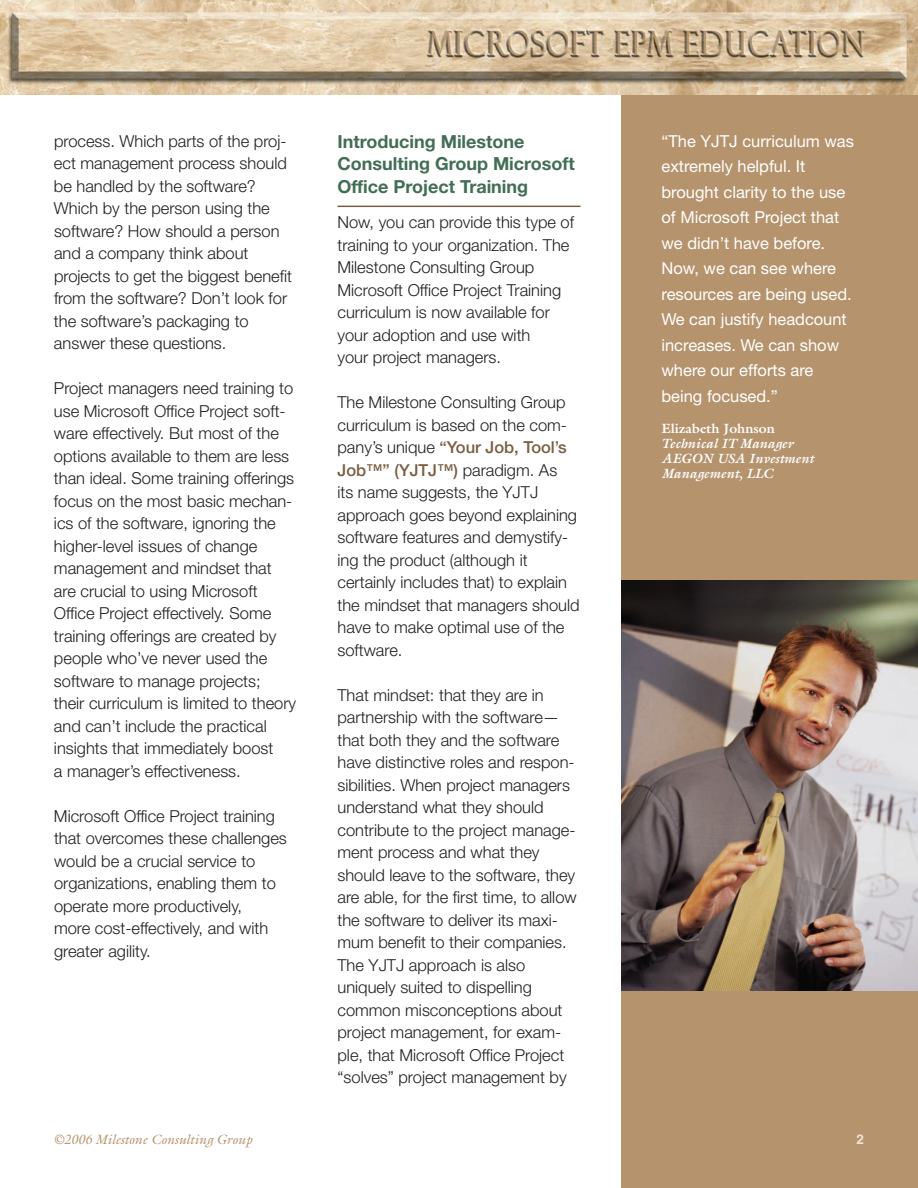
<style>
.page{position:relative;width:918px;height:1188px;background:#fff}
.page>*{position:absolute;margin:0;border:0;box-sizing:border-box;transform-origin:0 0}
.t1{font:700 18px/22.5px "Helvetica Neue";color:#426d56}
.t2{font:300 16.5px/22.5px "Helvetica Neue";color:#231f20}
.t3{font:16.5px/25.5px "Helvetica Neue";color:#fff}
.t4{font:italic 700 13.5px/15px "Galliard";color:#fff}
.t5{font:italic 13.5px "Galliard";color:#b5936d}
.t6{font:700 13.5px "Galliard";color:#fff}
.t7{font:700 13.5px "Helvetica";color:#ede4d8}
.s1{font-weight:500;color:#785f42}
</style>
<div class="page">
<div style="left:621px;top:92px;width:297px;height:1096px;background:#b5936d"></div>
<img style="left:0;top:0;width:918px;height:94px">
<hr style="left:338px;top:206px;width:242px;height:1px;background:#785f42">
<img style="left:621px;top:580px;width:297px;height:411px">
<p class="t2" style="left:54px;top:131px;width:240px">process. Which parts of the proj&shy;ect management process should be handled by the software?<br>Which by the person using the software? How should a person and a company think about projects to get the biggest benefit from the software? Don’t look for the software’s packaging to answer these questions.</p>
<p class="t2" style="left:54px;top:379px;width:244px">Project managers need training to use Microsoft Office Project soft&shy;ware effectively. But most of the options available to them are less than ideal. Some training offerings focus on the most basic mechan&shy;ics of the software, ignoring the higher-level issues of change management and mindset that are crucial to using Microsoft<br>Office Project effectively. Some training offerings are created by people who’ve never used the software to manage projects;<br>their curriculum is limited to theory and can’t include the practical insights that immediately boost<br>a manager’s effectiveness.</p>
<p class="t2" style="left:54px;top:806px;width:234px">Microsoft Office Project training that overcomes these challenges would be a crucial service to organizations, enabling them to operate more productively,<br>more cost-effectively, and with greater agility.</p>
<p class="t1" style="left:338px;top:132px;width:239px">Introducing Milestone<br>Consulting Group Microsoft<br>Office Project Training</p>
<p class="t2" style="left:337px;top:213px;width:238px">Now, you can provide this type of training to your organization. The<br>Milestone Consulting Group<br>Microsoft Office Project Training curriculum is now available for your adoption and use with<br>your project managers.</p>
<p class="t2" style="left:337px;top:393px;width:244px">The Milestone Consulting Group curriculum is based on the com&shy;pany’s unique <span class="s1">“Your Job, Tool’s<br>Job™” (YJTJ™)</span> paradigm. As<br>its name suggests, the YJTJ approach goes beyond explaining software features and demystify&shy;ing the product (although it certainly includes that) to explain the mindset that managers should have to make optimal use of the software.</p>
<p class="t2" style="left:337px;top:685px;width:241px">That mindset: that they are in partnership with the software— that both they and the software have distinctive roles and respon&shy;sibilities. When project managers understand what they should contribute to the project manage&shy;ment process and what they should leave to the software, they are able, for the first time, to allow the software to deliver its maxi&shy;mum benefit to their companies.<br>The YJTJ approach is also uniquely suited to dispelling common misconceptions about project management, for exam&shy;ple, that Microsoft Office Project “solves” project management by</p>
<p class="t3" style="left:661px;top:130px;width:194px">“The YJTJ curriculum was extremely helpful. It brought clarity to the use of Microsoft Project that we didn’t have before.<br>Now, we can see where resources are being used.<br>We can justify headcount increases. We can show where our efforts are being focused.”</p>
<p class="t6" style="left:662px;top:420px;width:115px">Elizabeth Johnson</p>
<p class="t4" style="left:661px;top:436px;width:154px">Technical IT Manager<br>AEGON USA Investment<br>Management, LLC</p>
<p class="t5" style="left:54px;top:1131px;width:200px">©2006 Milestone Consulting Group</p>
<p class="t7" style="left:857px;top:1134px;width:9px">2</p>
</div>
